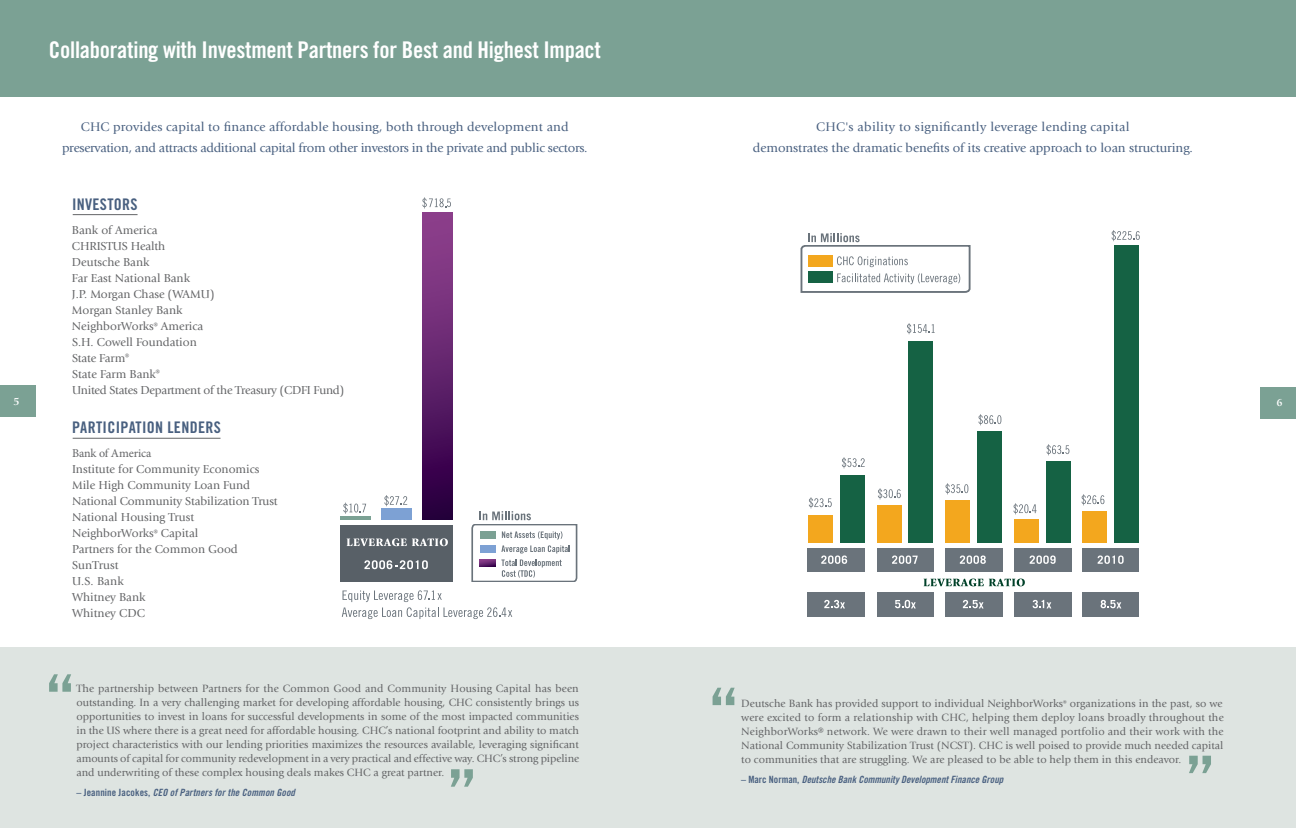
<style>
.page{position:relative;width:1296px;height:828px;background:#fff}
.page>*{position:absolute;margin:0;border:0;box-sizing:border-box;transform-origin:0 0}
.t1{font:72px "Trade Gothic Bold Cond Twenty";color:#7ba194}
.t2{font:23px "Trade Gothic Bold Cond Twenty";letter-spacing:-.01em;color:#fff}
.t3{font:16px "Trade Gothic Bold Cond Twenty";letter-spacing:.02em;color:#496080}
.t4{font:13px/21px "Giovanni";letter-spacing:-.005em;color:#496080;text-align:center}
.t5{font:13px "Giovanni";letter-spacing:.02em;color:#496080}
.t6{font:12px/16px "Giovanni";color:#636466}
.t7{font:12px "Minion Pro";letter-spacing:-.01em;color:#636466}
.t8{font:11px/14px "Giovanni";color:#636466;text-align:justify}
.t9{font:700 11px "Giovanni";color:#fff}
.t10{font:10px "Trade Gothic Bold Cond Twenty Obl";color:#496080}
.s1{font-family:"Trade Gothic Bold Cond Twenty"}
</style>
<div class="page">
<div style="left:0;top:647px;width:1296px;height:181px;background:#dee4e1"></div>
<div style="left:1260px;top:387px;width:36px;height:32px;background:#7ba194"></div>
<div style="left:0;top:0;width:1296px;height:96px;background:#7ba194"></div>
<div style="left:0;top:385px;width:36px;height:32px;background:#7ba194"></div>
<hr style="left:73px;top:214px;width:65px;height:1px;background:#636466">
<hr style="left:73px;top:438px;width:148px;height:1px;background:#636466">
<div style="left:807px;top:543px;width:58px;height:74px;background:#6a737b"></div>
<div style="left:877px;top:543px;width:56px;height:74px;background:#6a737b"></div>
<div style="left:945px;top:543px;width:57px;height:74px;background:#6a737b"></div>
<div style="left:1014px;top:543px;width:57px;height:74px;background:#6a737b"></div>
<div style="left:1082px;top:543px;width:57px;height:74px;background:#6a737b"></div>
<div style="left:808px;top:515px;width:25px;height:31px;background:#f3a71e"></div>
<div style="left:840px;top:475px;width:25px;height:71px;background:#156244"></div>
<div style="left:877px;top:506px;width:25px;height:40px;background:#f3a71e"></div>
<div style="left:908px;top:341px;width:25px;height:205px;background:#156244"></div>
<div style="left:945px;top:500px;width:25px;height:46px;background:#f3a71e"></div>
<div style="left:977px;top:432px;width:25px;height:114px;background:#156244"></div>
<div style="left:1014px;top:520px;width:25px;height:26px;background:#f3a71e"></div>
<div style="left:1046px;top:462px;width:25px;height:84px;background:#156244"></div>
<div style="left:1082px;top:511px;width:25px;height:35px;background:#f3a71e"></div>
<div style="left:1114px;top:245px;width:25px;height:301px;background:#156244"></div>
<div style="left:806px;top:573px;width:333px;height:19px;background:#fff"></div>
<div style="left:802px;top:543px;width:348px;height:5px;background:#fff"></div>
<svg style="left:809px;top:497px;width:23px;height:11px"></svg>
<svg style="left:842px;top:457px;width:23px;height:11px"></svg>
<svg style="left:878px;top:488px;width:23px;height:11px"></svg>
<svg style="left:907px;top:323px;width:28px;height:11px"></svg>
<svg style="left:945px;top:483px;width:23px;height:11px"></svg>
<svg style="left:978px;top:414px;width:23px;height:11px"></svg>
<svg style="left:1047px;top:444px;width:22px;height:11px"></svg>
<svg style="left:1082px;top:494px;width:22px;height:11px"></svg>
<svg style="left:1112px;top:230px;width:28px;height:11px"></svg>
<svg style="left:892px;top:555px;width:26px;height:9px"></svg>
<svg style="left:821px;top:555px;width:26px;height:9px"></svg>
<svg style="left:1030px;top:555px;width:26px;height:9px"></svg>
<svg style="left:1098px;top:555px;width:26px;height:9px"></svg>
<svg style="left:960px;top:555px;width:26px;height:9px"></svg>
<svg style="left:924px;top:579px;width:101px;height:7px"></svg>
<svg style="left:800px;top:233px;width:171px;height:59px"></svg>
<svg style="left:1101px;top:600px;width:20px;height:8px"></svg>
<svg style="left:963px;top:600px;width:21px;height:8px"></svg>
<svg style="left:895px;top:600px;width:21px;height:8px"></svg>
<svg style="left:824px;top:600px;width:21px;height:8px"></svg>
<div style="left:340px;top:524px;width:113px;height:29px;background:#586067"></div>
<div style="left:340px;top:549px;width:113px;height:33px;background:#586067"></div>
<svg style="left:364px;top:560px;width:64px;height:9px"></svg>
<div style="left:381px;top:508px;width:31px;height:12px;background:#7da1d4"></div>
<hr style="left:340px;top:516px;width:31px;height:4px;background:#7ba194">
<div style="left:422px;top:212px;width:31px;height:308px;background:linear-gradient(to bottom,#964794,#2a0041)"></div>
<svg style="left:347px;top:538px;width:101px;height:8px"></svg>
<svg style="left:384px;top:495px;width:23px;height:11px"></svg>
<svg style="left:343px;top:503px;width:23px;height:11px"></svg>
<svg style="left:471px;top:511px;width:107px;height:71px"></svg>
<svg style="left:342px;top:590px;width:170px;height:29px"></svg>
<div style="left:338px;top:520px;width:117px;height:5px;background:#fff"></div>
<svg style="left:1014px;top:503px;width:23px;height:11px"></svg>
<svg style="left:1033px;top:600px;width:18px;height:8px"></svg>
<svg style="left:422px;top:197px;width:29px;height:12px"></svg>
<p class="t9" style="left:13px;top:395px;width:8px">5</p>
<h2 class="t2" style="left:49px;top:35px;width:554px">Collaborating with Investment Partners for Best and Highest Impact</h2>
<p class="t4" style="left:62px;top:117px;width:527px">CHC provides capital to finance affordable housing, both through development and preservation, and attracts additional capital from other investors in the private and public sectors.</p>
<p class="t5" style="left:816px;top:119px;width:315px">CHC's ability to significantly leverage lending capital</p>
<p class="t4" style="left:753px;top:138px;width:442px">demonstrates the dramatic benefits of its creative approach to loan structuring.</p>
<h3 class="t3" style="left:72px;top:194px;width:67px">INVESTORS</h3>
<p class="t6" style="left:72px;top:222px;width:274px">Bank of America<br>CHRISTUS Health<br>Deutsche Bank<br>Far East National Bank<br>J.P. Morgan Chase (WAMU)<br>Morgan Stanley Bank<br>NeighborWorks<sup>®</sup> America<br>S.H. Cowell Foundation<br>State Farm<sup>®<br></sup>State Farm Bank<sup>®<br></sup>United States Department of the Treasury (CDFI Fund)</p>
<h3 class="t3" style="left:72px;top:418px;width:150px">PARTICIPATION LENDERS</h3>
<p class="t7" style="left:72px;top:445px;width:81px">Bank of America</p>
<p class="t6" style="left:72px;top:462px;width:207px">Institute for Community Economics<br>Mile High Community Loan Fund<br>National Community Stabilization Trust<br>National Housing Trust<br>NeighborWorks<sup>®</sup> Capital<br>Partners for the Common Good<br>SunTrust<br>U.S. Bank<br>Whitney Bank<br>Whitney CDC</p>
<h1 class="t1" style="left:44px;top:658px;width:33px">“</h1>
<p class="t8" style="left:76px;top:682px;width:504px">The partnership between Partners for the Common Good and Community Housing Capital has been outstanding. In a very challenging market for developing affordable housing, CHC consistently brings us opportunities to invest in loans for successful developments in some of the most impacted communities in the US where there is a great need for affordable housing. CHC’s national footprint and ability to match project characteristics with our lending priorities maximizes the resources available, leveraging significant amounts of capital for community redevelopment in a very practical and effective way. CHC’s strong pipeline and underwriting of these complex housing deals makes CHC a great partner.</p>
<p class="t10" style="left:76px;top:786px;width:220px"><span class="s1">– Jeannine Jacokes,</span> CEO of Partners for the Common Good</p>
<h1 class="t1" style="left:478px;top:803px;width:33px;rotate:-180deg">“</h1>
<h1 class="t1" style="left:708px;top:671px;width:33px">“</h1>
<p class="t8" style="left:741px;top:697px;width:484px">Deutsche Bank has provided support to individual NeighborWorks<sup>®</sup> organizations in the past, so we were excited to form a relationship with CHC, helping them deploy loans broadly throughout the NeighborWorks® network. We were drawn to their well managed portfolio and their work with the National Community Stabilization Trust (NCST). CHC is well poised to provide much needed capital to communities that are struggling. We are pleased to be able to help them in this endeavor.</p>
<p class="t10" style="left:741px;top:773px;width:264px"><span class="s1">– Marc Norman,</span> Deutsche Bank Community Development Finance Group</p>
<h1 class="t1" style="left:1216px;top:790px;width:33px;rotate:-180deg">“</h1>
<p class="t9" style="left:1276px;top:396px;width:8px">6</p>
</div>
